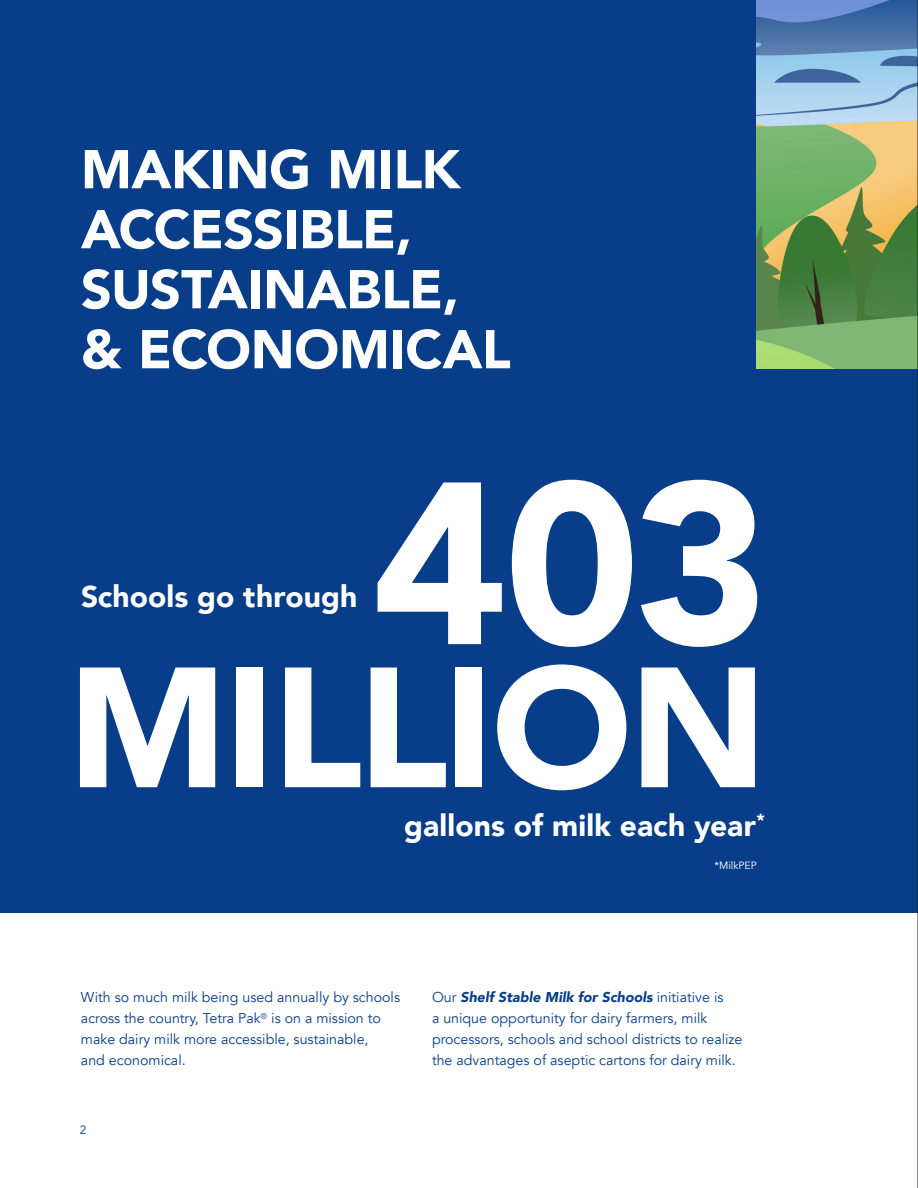
<style>
.page{position:relative;width:918px;height:1188px;background:#fff}
.page>*{position:absolute;margin:0;border:0;box-sizing:border-box;transform-origin:0 0}
.Heading_1{font:900 228.3px "Avenir";color:#fff}
.Heading_1-2{font:900 169.05px "Avenir";letter-spacing:-.015em;color:#fff}
.Heading_1-3{font:900 54px/60px "Avenir";letter-spacing:-.01em;color:#fff}
.Heading_2{font:900 30px "Avenir";letter-spacing:.005em;color:#fff}
.Heading_2-2{font:900 17.55px "Avenir";color:#fff}
.Paragraph_-_basic{font:14.25px/21px "Avenir";color:#083e89}
.t1{font:12px "Avenir";color:#083e89}
.statistic_source{font:10.5px "Avenir";color:#fff}
.s1{font-weight:900;font-style:italic}
</style>
<div class="page">
<div style="left:0;top:0;width:918px;height:913px;background:#083e89"></div>
<img style="left:756px;top:0;width:161px;height:368px">
<hr style="left:917px;top:0;width:1px;height:1188px;background:#231f20">
<p class="Heading_1-3" style="left:81px;top:138px;width:431px">MAKING MILK<br>ACCESSIBLE,<br>SUSTAINABLE, &amp; ECONOMICAL</p>
<p class="Heading_1" style="left:372px;top:369px;width:398px">403</p>
<p class="Heading_1-2" style="left:68px;top:584px;width:701px">MILLION</p>
<p class="Heading_2" style="left:81px;top:571px;width:278px">Schools go through</p>
<p class="Heading_2" style="left:404px;top:800px;width:353px">gallons of milk each year</p>
<p class="Heading_2-2" style="left:756px;top:804px;width:10px">*</p>
<p class="statistic_source" style="left:714px;top:860px;width:44px">*MilkPEP</p>
<p class="Paragraph_-_basic" style="left:81px;top:987px;width:321px">With so much milk being used annually by schools across the country, Tetra Pak<sup>®</sup> is on a mission to make dairy milk more accessible, sustainable,<br>and economical.</p>
<p class="t1" style="left:80px;top:1123px;width:8px">2</p>
<p class="Paragraph_-_basic" style="left:432px;top:987px;width:312px">Our <span class="s1">Shelf Stable Milk for Schools</span> initiative is<br>a unique opportunity for dairy farmers, milk processors, schools and school districts to realize the advantages of aseptic cartons for dairy milk.</p>
</div>
